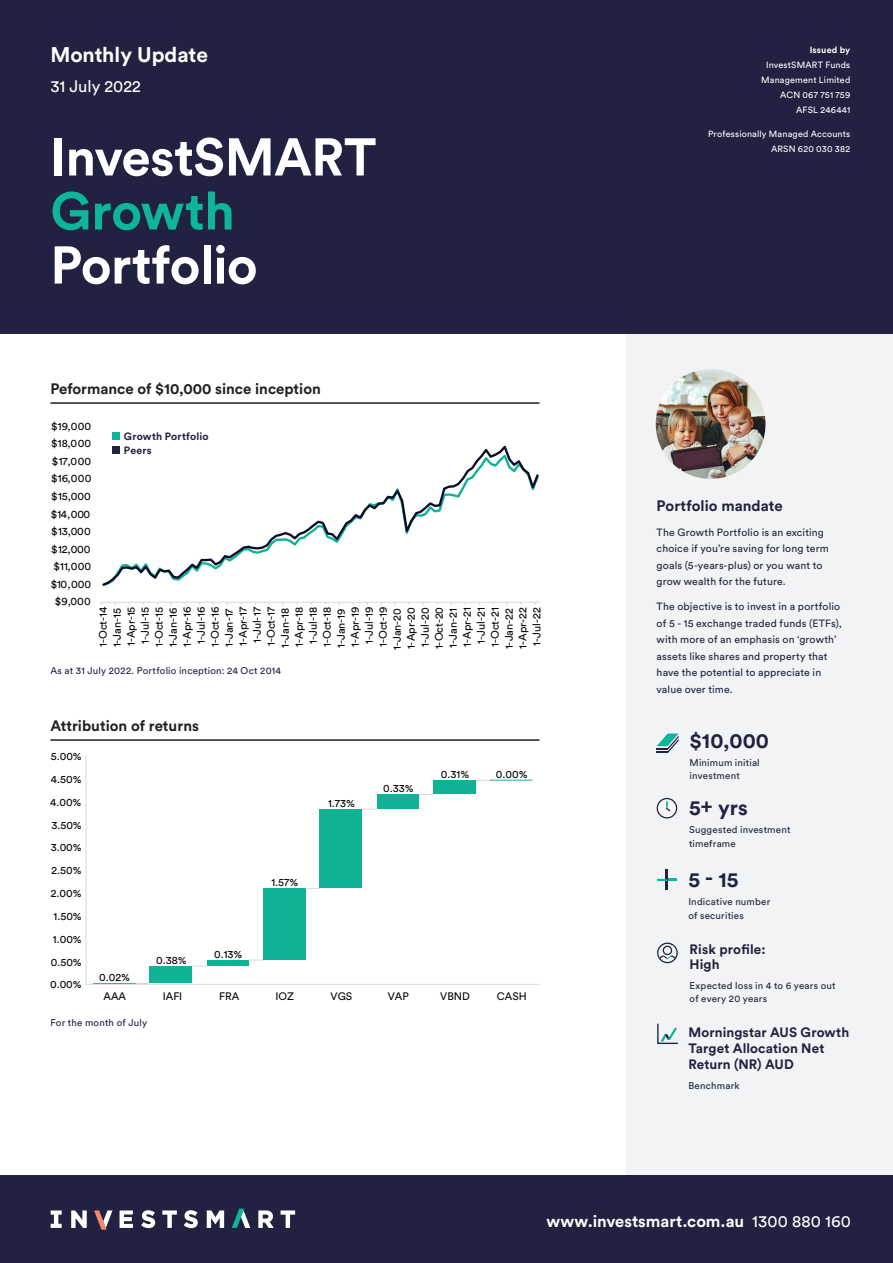
<style>
.page{position:relative;width:893px;height:1263px;background:#fff}
.page>*{position:absolute;margin:0;border:0;box-sizing:border-box;transform-origin:0 0}
.t1{font:700 52.5px "Circular Std";letter-spacing:-.01em;color:#fff}
.t2{font:700 52.5px "Circular Std";letter-spacing:-.01em;color:#0eb598}
.t3{font:700 21px "Circular Std";letter-spacing:.005em;color:#212141}
.t4{font:700 21px "Circular Std";color:#fff}
.t5{font:700 16.5px "Circular Std";color:#fff}
.t6{font:16.5px "Circular Std";color:#fff}
.t7{font:700 15px "Circular Std";color:#231f20}
.t8{font:700 15px "Circular Std";letter-spacing:.005em;color:#212141}
.t9{font:700 13.5px/16.2px "Circular Std";letter-spacing:.01em;color:#212141}
.t10{font:10.95px/14px "Circular Std";color:#040504;text-align:center}
.t11{font:10.8px "Circular Std";color:#040504}
.t12{font:10.5px/16.5px "Circular Std";letter-spacing:.015em;color:#212141}
.t13{font:700 10.5px/13.5px "Circular Std";letter-spacing:.015em;color:#212141}
.t14{font:9.75px/13.5px "Circular Std";letter-spacing:.02em;color:#212141}
.t15{font:9px/15px "Circular Std";letter-spacing:.02em;color:#fff;text-align:right}
.t16{font:700 9px "Circular Std";letter-spacing:.02em;color:#fff}
.s1{font-weight:400}
</style>
<div class="page">
<div style="left:627px;top:284px;width:266px;height:955px;background:#f2f3f4"></div>
<div style="left:0;top:0;width:893px;height:333px;background:#212141"></div>
<div style="left:0;top:1175px;width:893px;height:88px;background:#212141"></div>
<svg style="left:141px;top:1210px;width:14px;height:18px"></svg>
<svg style="left:120px;top:1210px;width:13px;height:18px"></svg>
<svg style="left:71px;top:1210px;width:16px;height:18px"></svg>
<svg style="left:281px;top:1210px;width:14px;height:18px"></svg>
<svg style="left:258px;top:1210px;width:16px;height:18px"></svg>
<svg style="left:162px;top:1210px;width:15px;height:18px"></svg>
<svg style="left:184px;top:1210px;width:14px;height:18px"></svg>
<svg style="left:51px;top:1210px;width:11px;height:18px"></svg>
<svg style="left:94px;top:1210px;width:19px;height:20px"></svg>
<svg style="left:232px;top:1209px;width:18px;height:19px"></svg>
<svg style="left:207px;top:1210px;width:17px;height:18px"></svg>
<svg style="left:657px;top:798px;width:20px;height:20px"></svg>
<div style="left:657px;top:798px;width:20px;height:20px;border:1px solid #212141;border-radius:50%"></div>
<svg style="left:666px;top:801px;width:4px;height:10px"></svg>
<svg style="left:657px;top:733px;width:22px;height:20px"></svg>
<svg style="left:657px;top:1023px;width:21px;height:22px"></svg>
<svg style="left:657px;top:942px;width:21px;height:22px"></svg>
<hr style="left:666px;top:870px;width:2px;height:20px;background:#212141">
<svg style="left:657px;top:879px;width:20px;height:2px"></svg>
<hr style="left:50px;top:402px;width:489px;height:2px;background:#231f20">
<hr style="left:50px;top:739px;width:489px;height:2px;background:#231f20">
<div style="left:113px;top:432px;width:7px;height:8px;background:#0eb598"></div>
<img style="left:656px;top:369px;width:109px;height:110px;border-radius:55px">
<hr style="left:101px;top:602px;width:439px;height:1px;background:#d8d8d8">
<svg style="left:102px;top:445px;width:437px;height:141px"></svg>
<div style="left:150px;top:966px;width:42px;height:17px;background:#0fb295"></div>
<div style="left:207px;top:960px;width:42px;height:6px;background:#0fb295"></div>
<div style="left:263px;top:889px;width:43px;height:71px;background:#0fb295"></div>
<div style="left:320px;top:809px;width:42px;height:79px;background:#0fb295"></div>
<div style="left:377px;top:795px;width:42px;height:14px;background:#0fb295"></div>
<div style="left:433px;top:780px;width:43px;height:14px;background:#0fb295"></div>
<svg style="left:136px;top:983px;width:13px;height:1px"></svg>
<svg style="left:192px;top:966px;width:14px;height:1px"></svg>
<svg style="left:249px;top:960px;width:14px;height:1px"></svg>
<svg style="left:306px;top:888px;width:14px;height:1px"></svg>
<svg style="left:362px;top:809px;width:15px;height:1px"></svg>
<svg style="left:419px;top:794px;width:14px;height:1px"></svg>
<svg style="left:476px;top:780px;width:14px;height:1px"></svg>
<hr style="left:86px;top:984px;width:453px;height:1px;background:#d8d8d8">
<hr style="left:86px;top:756px;width:1px;height:228px;background:#d8d8d8">
<hr style="left:490px;top:780px;width:42px;height:1px;background:#0fb295">
<h2 class="t4" style="left:50px;top:41px;width:159px">Monthly Update</h2>
<h3 class="t6" style="left:50px;top:77px;width:92px">31 July 2022</h3>
<h1 class="t1" style="left:50px;top:123px;width:327px">InvestSMART</h1>
<h1 class="t2" style="left:50px;top:177px;width:186px">Growth</h1>
<h1 class="t1" style="left:50px;top:231px;width:209px">Portfolio</h1>
<h3 class="t7" style="left:50px;top:379px;width:272px">Peformance of $10,000 since inception</h3>
<p class="t10" style="left:51px;top:419px;width:42px">$19,000</p>
<p class="t10" style="left:51px;top:436px;width:42px">$18,000</p>
<p class="t10" style="left:52px;top:454px;width:41px">$17,000</p>
<p class="t10" style="left:51px;top:471px;width:42px">$16,000</p>
<p class="t10" style="left:51px;top:489px;width:41px">$15,000</p>
<p class="t10" style="left:51px;top:507px;width:41px">$14,000</p>
<p class="t10" style="left:51px;top:524px;width:41px">$13,000</p>
<p class="t10" style="left:51px;top:542px;width:41px">$12,000</p>
<p class="t10" style="left:53px;top:559px;width:39px">$11,000</p>
<p class="t10" style="left:51px;top:577px;width:42px">$10,000</p>
<p class="t10" style="left:55px;top:594px;width:37px">$9,000</p>
<p class="t13" style="left:124px;top:429px;width:86px">Growth Portfolio<br>Peers</p>
<p class="t10" style="left:96px;top:650px;width:45px;rotate:-90deg">1-Oct-14<br>1-Jan-15<br>1-Apr-15<br>1-Jul-15<br>1-Oct-15<br>1-Jan-16<br>1-Apr-16<br>1-Jul-16<br>1-Oct-16<br>1-Jan-17<br>1-Apr-17<br>1-Jul-17<br>1-Oct-17<br>1-Jan-18<br>1-Apr-18<br>1-Jul-18<br>1-Oct-18<br>1-Jan-19<br>1-Apr-19<br>1-Jul-19<br>1-Oct-19<br>1-Jan-20<br>1-Apr-20<br>1-Jul-20<br>1-Oct-20<br>1-Jan-21<br>1-Apr-21<br>1-Jul-21<br>1-Oct-21<br>1-Jan-22<br>1-Apr-22<br>1-Jul-22</p>
<p class="t14" style="left:50px;top:664px;width:232px">As at 31 July 2022. Portfolio inception: 24 Oct 2014</p>
<h3 class="t7" style="left:50px;top:716px;width:150px">Attribution of returns</h3>
<p class="t11" style="left:51px;top:750px;width:32px">5.00%</p>
<p class="t11" style="left:51px;top:772px;width:32px">4.50%</p>
<p class="t11" style="left:50px;top:795px;width:33px">4.00%</p>
<p class="t11" style="left:51px;top:818px;width:32px">3.50%</p>
<p class="t11" style="left:51px;top:841px;width:33px">3.00%</p>
<p class="t11" style="left:52px;top:864px;width:32px">2.50%</p>
<p class="t11" style="left:51px;top:887px;width:32px">2.00%</p>
<p class="t11" style="left:54px;top:909px;width:30px">1.50%</p>
<p class="t11" style="left:53px;top:932px;width:30px">1.00%</p>
<p class="t11" style="left:51px;top:955px;width:32px">0.50%</p>
<p class="t11" style="left:50px;top:978px;width:33px">0.00%</p>
<p class="t11" style="left:99px;top:971px;width:32px">0.02%</p>
<p class="t11" style="left:156px;top:954px;width:32px">0.38%</p>
<p class="t11" style="left:214px;top:947px;width:30px">0.13%</p>
<p class="t11" style="left:271px;top:875px;width:28px">1.57%</p>
<p class="t11" style="left:328px;top:797px;width:28px">1.73%</p>
<p class="t11" style="left:383px;top:782px;width:32px">0.33%</p>
<p class="t11" style="left:441px;top:768px;width:30px">0.31%</p>
<p class="t11" style="left:496px;top:767px;width:33px">0.00%</p>
<p class="t11" style="left:104px;top:989px;width:24px">AAA</p>
<p class="t11" style="left:163px;top:989px;width:21px">IAFI</p>
<p class="t11" style="left:219px;top:989px;width:22px">FRA</p>
<p class="t11" style="left:275px;top:989px;width:20px">IOZ</p>
<p class="t11" style="left:331px;top:989px;width:23px">VGS</p>
<p class="t11" style="left:388px;top:989px;width:23px">VAP</p>
<p class="t11" style="left:440px;top:989px;width:31px">VBND</p>
<p class="t11" style="left:497px;top:989px;width:31px">CASH</p>
<p class="t14" style="left:50px;top:1016px;width:98px">For the month of July</p>
<p class="t16" style="left:810px;top:44px;width:42px">Issued by</p>
<p class="t15" style="left:761px;top:57px;width:91px">InvestSMART Funds<br>Management Limited<br>ACN 067 751 759<br>AFSL 246441</p>
<p class="t15" style="left:708px;top:126px;width:144px">Professionally Managed Accounts<br>ARSN 620 030 382</p>
<h3 class="t8" style="left:657px;top:496px;width:128px">Portfolio mandate</h3>
<p class="t12" style="left:657px;top:524px;width:174px">The Growth Portfolio is an exciting choice if you’re saving for long term goals (5-years-plus) or you want to grow wealth for the future.</p>
<p class="t12" style="left:657px;top:598px;width:187px">The objective is to invest in a portfolio of 5 - 15 exchange traded funds (ETFs), with more of an emphasis on ‘growth’ assets like shares and property that have the potential to appreciate in value over time.</p>
<h2 class="t3" style="left:690px;top:726px;width:81px">$10,000</h2>
<p class="t14" style="left:690px;top:755px;width:72px">Minimum initial investment</p>
<h2 class="t3" style="left:689px;top:794px;width:60px">5+ yrs</h2>
<p class="t14" style="left:689px;top:823px;width:103px">Suggested investment timeframe</p>
<h2 class="t3" style="left:688px;top:866px;width:52px">5 - 15</h2>
<p class="t14" style="left:688px;top:895px;width:83px">Indicative number of securities</p>
<p class="t9" style="left:690px;top:940px;width:78px;line-height:15.8px">Risk profile:<br>High</p>
<p class="t14" style="left:690px;top:978px;width:148px">Expected loss in 4 to 6 years out of every 20 years</p>
<p class="t9" style="left:688px;top:1024px;width:162px">Morningstar AUS Growth<br>Target Allocation Net<br>Return (NR) AUD</p>
<p class="t14" style="left:688px;top:1079px;width:53px">Benchmark</p>
<h3 class="t5" style="left:546px;top:1210px;width:306px">www.investsmart.com.au <span class="s1">1300 880 160</span></h3>
</div>
